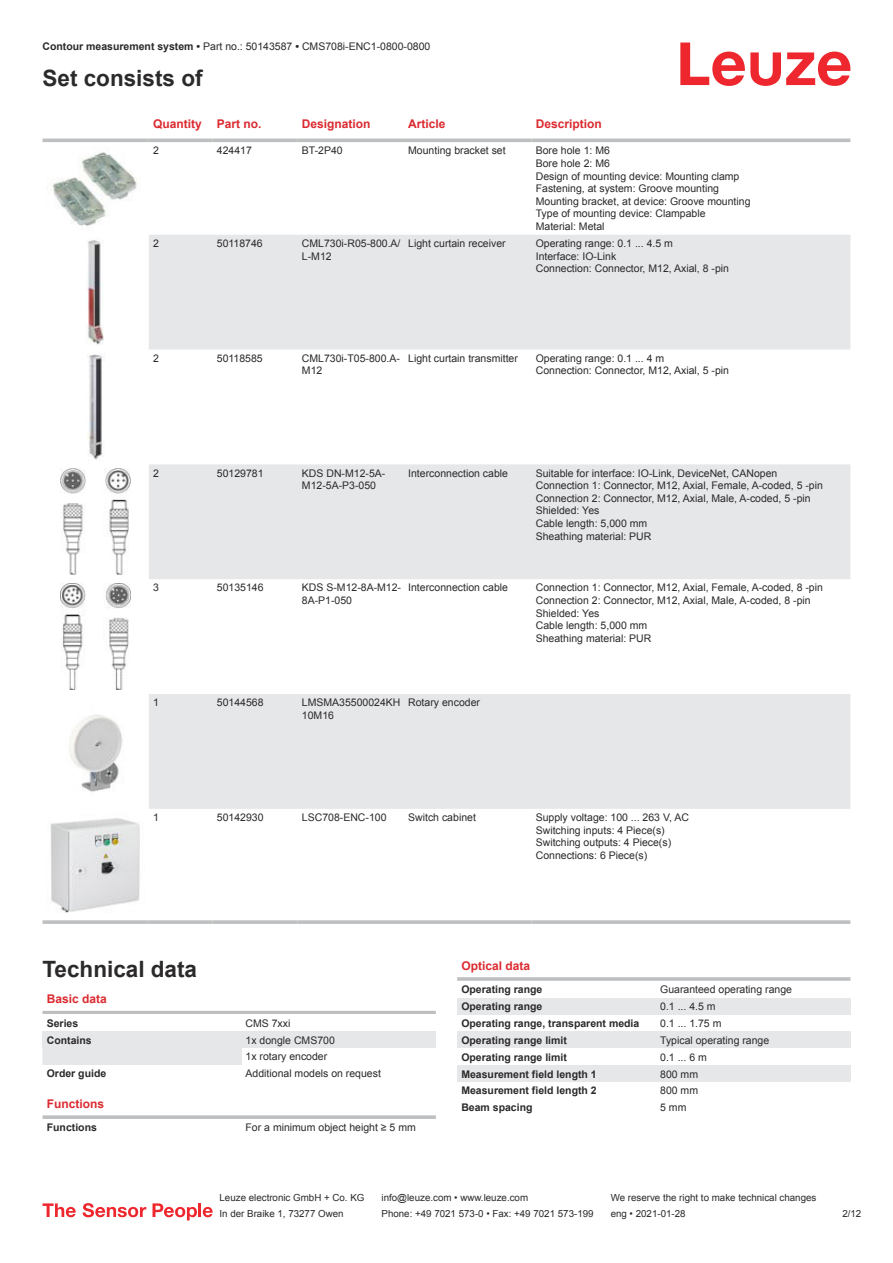
<style>
.page{position:relative;width:893px;height:1263px;background:#fff}
.page>*{position:absolute;margin:0;border:0;box-sizing:border-box;transform-origin:0 0}
.t1{font:700 22.5px "Arial";color:#2b292a}
.t2{font:700 12px "Arial";color:#db2a30}
.t3{font:10.5px/12.6px "Arial";color:#2b292a}
.t4{font:700 10.5px "Arial";color:#2b292a}
.t5{font:9.75px "Arial";color:#2b292a}
.s1{font-weight:700}
</style>
<div class="page">
<svg style="left:680px;top:43px;width:170px;height:43px"></svg>
<svg style="left:149px;top:235px;width:701px;height:574px;fill:#e6e7e9"></svg>
<hr style="left:43px;top:139px;width:106px;height:3px;background:#bdbfc1">
<hr style="left:149px;top:139px;width:64px;height:3px;background:#bdbfc1">
<hr style="left:213px;top:139px;width:85px;height:3px;background:#bdbfc1">
<hr style="left:298px;top:139px;width:106px;height:3px;background:#bdbfc1">
<hr style="left:404px;top:139px;width:128px;height:3px;background:#bdbfc1">
<hr style="left:532px;top:139px;width:318px;height:3px;background:#bdbfc1">
<svg style="left:43px;top:920px;width:106px;height:4px"></svg>
<svg style="left:149px;top:920px;width:64px;height:4px"></svg>
<svg style="left:213px;top:920px;width:85px;height:4px"></svg>
<svg style="left:298px;top:920px;width:106px;height:4px"></svg>
<svg style="left:404px;top:920px;width:128px;height:4px"></svg>
<svg style="left:532px;top:920px;width:318px;height:4px"></svg>
<img style="left:50px;top:152px;width:88px;height:74px">
<img style="left:86px;top:240px;width:18px;height:105px">
<img style="left:87px;top:354px;width:16px;height:106px">
<img style="left:61px;top:469px;width:70px;height:106px">
<img style="left:61px;top:583px;width:70px;height:107px">
<img style="left:69px;top:715px;width:54px;height:77px">
<img style="left:50px;top:818px;width:90px;height:95px">
<div style="left:43px;top:1048px;width:199px;height:17px;background:#e6e7e9"></div>
<hr style="left:43px;top:1011px;width:393px;height:3px;background:#bdbfc1">
<div style="left:43px;top:1031px;width:199px;height:17px;background:#e6e7e9"></div>
<div style="left:242px;top:1031px;width:194px;height:17px;background:#e6e7e9"></div>
<svg style="left:43px;top:1115px;width:393px;height:4px;background:#c3c5c7"></svg>
<hr style="left:457px;top:977px;width:393px;height:4px;background:#c7c9ca">
<div style="left:457px;top:998px;width:200px;height:16px;background:#e6e7e9"></div>
<div style="left:657px;top:998px;width:193px;height:16px;background:#e6e7e9"></div>
<div style="left:457px;top:1031px;width:200px;height:17px;background:#e6e7e9"></div>
<div style="left:657px;top:1031px;width:193px;height:17px;background:#e6e7e9"></div>
<div style="left:457px;top:1065px;width:200px;height:17px;background:#e6e7e9"></div>
<div style="left:657px;top:1065px;width:193px;height:17px;background:#e6e7e9"></div>
<svg style="left:43px;top:1203px;width:33px;height:14px"></svg>
<svg style="left:83px;top:1203px;width:63px;height:14px"></svg>
<svg style="left:153px;top:1203px;width:44px;height:17px"></svg>
<hr style="left:198px;top:1203px;width:3px;height:14px;background:#ed272d">
<svg style="left:203px;top:1207px;width:10px;height:10px"></svg>
<p class="t3" style="left:43px;top:41px;width:389px"><span class="s1">Contour measurement system •</span> Part no.: 50143587 <span class="s1">•</span> CMS708i-ENC1-0800-0800</p>
<h1 class="t1" style="left:43px;top:70px;width:162px">Set consists of</h1>
<p class="t2" style="left:153px;top:119px;width:50px">Quantity</p>
<p class="t2" style="left:217px;top:119px;width:46px">Part no.</p>
<p class="t2" style="left:302px;top:119px;width:70px">Designation</p>
<p class="t2" style="left:408px;top:119px;width:39px">Article</p>
<p class="t2" style="left:536px;top:119px;width:68px">Description</p>
<p class="t3" style="left:153px;top:145px;width:7px">2</p>
<p class="t3" style="left:217px;top:145px;width:37px">424417</p>
<p class="t3" style="left:302px;top:145px;width:42px">BT-2P40</p>
<p class="t3" style="left:408px;top:145px;width:99px">Mounting bracket set</p>
<p class="t3" style="left:536px;top:145px;width:216px">Bore hole 1: M6<br>Bore hole 2: M6<br>Design of mounting device: Mounting clamp<br>Fastening, at system: Groove mounting<br>Mounting bracket, at device: Groove mounting<br>Type of mounting device: Clampable<br>Material: Metal</p>
<p class="t3" style="left:153px;top:238px;width:7px">2</p>
<p class="t3" style="left:217px;top:238px;width:47px">50118746</p>
<p class="t3" style="left:302px;top:238px;width:100px">CML730i-R05-800.A/<br>L-M12</p>
<p class="t3" style="left:408px;top:238px;width:99px">Light curtain receiver</p>
<p class="t3" style="left:536px;top:238px;width:195px">Operating range: 0.1 ... 4.5 m<br>Interface: IO-Link<br>Connection: Connector, M12, Axial, 8 -pin</p>
<p class="t3" style="left:153px;top:353px;width:7px">2</p>
<p class="t3" style="left:217px;top:353px;width:47px">50118585</p>
<p class="t3" style="left:302px;top:353px;width:100px">CML730i-T05-800.A-<br>M12</p>
<p class="t3" style="left:408px;top:353px;width:111px">Light curtain transmitter</p>
<p class="t3" style="left:536px;top:353px;width:195px">Operating range: 0.1 ... 4 m<br>Connection: Connector, M12, Axial, 5 -pin</p>
<p class="t3" style="left:153px;top:467px;width:7px">2</p>
<p class="t3" style="left:217px;top:467px;width:48px">50129781</p>
<p class="t3" style="left:302px;top:467px;width:85px">KDS DN-M12-5A-<br>M12-5A-P3-050</p>
<p class="t3" style="left:408px;top:467px;width:101px">Interconnection cable</p>
<p class="t3" style="left:536px;top:467px;width:289px">Suitable for interface: IO-Link, DeviceNet, CANopen Connection 1: Connector, M12, Axial, Female, A-coded, 5 -pin Connection 2: Connector, M12, Axial, Male, A-coded, 5 -pin Shielded: Yes<br>Cable length: 5,000 mm<br>Sheathing material: PUR</p>
<p class="t3" style="left:153px;top:582px;width:7px">3</p>
<p class="t3" style="left:217px;top:582px;width:48px">50135146</p>
<p class="t3" style="left:302px;top:582px;width:101px">KDS S-M12-8A-M12-<br>8A-P1-050</p>
<p class="t3" style="left:408px;top:582px;width:101px">Interconnection cable</p>
<p class="t3" style="left:536px;top:582px;width:289px">Connection 1: Connector, M12, Axial, Female, A-coded, 8 -pin Connection 2: Connector, M12, Axial, Male, A-coded, 8 -pin Shielded: Yes<br>Cable length: 5,000 mm<br>Sheathing material: PUR</p>
<p class="t3" style="left:153px;top:697px;width:7px">1</p>
<p class="t3" style="left:217px;top:697px;width:48px">50144568</p>
<p class="t3" style="left:302px;top:697px;width:100px">LMSMA35500024KH<br>10M16</p>
<p class="t3" style="left:408px;top:697px;width:73px">Rotary encoder</p>
<p class="t3" style="left:153px;top:812px;width:7px">1</p>
<p class="t3" style="left:217px;top:812px;width:48px">50142930</p>
<p class="t3" style="left:302px;top:812px;width:86px">LSC708-ENC-100</p>
<p class="t3" style="left:408px;top:812px;width:69px">Switch cabinet</p>
<p class="t3" style="left:536px;top:812px;width:155px">Supply voltage: 100 ... 263 V, AC<br>Switching inputs: 4 Piece(s)<br>Switching outputs: 4 Piece(s)<br>Connections: 6 Piece(s)</p>
<h1 class="t1" style="left:43px;top:960px;width:156px">Technical data</h1>
<p class="t2" style="left:47px;top:994px;width:62px">Basic data</p>
<p class="t4" style="left:47px;top:1019px;width:33px">Series</p>
<p class="t3" style="left:246px;top:1017px;width:46px">CMS 7xxi</p>
<p class="t4" style="left:47px;top:1036px;width:46px">Contains</p>
<p class="t3" style="left:246px;top:1032px;width:91px;line-height:17px">1x dongle CMS700<br>1x rotary encoder</p>
<p class="t4" style="left:47px;top:1070px;width:61px">Order guide</p>
<p class="t3" style="left:246px;top:1068px;width:137px">Additional models on request</p>
<p class="t2" style="left:47px;top:1099px;width:59px">Functions</p>
<p class="t4" style="left:47px;top:1123px;width:52px">Functions</p>
<p class="t3" style="left:246px;top:1121px;width:172px">For a minimum object height ≥ 5 mm</p>
<p class="t2" style="left:461px;top:961px;width:70px">Optical data</p>
<p class="t4" style="left:461px;top:985px;width:83px">Operating range</p>
<p class="t3" style="left:660px;top:984px;width:133px">Guaranteed operating range</p>
<p class="t4" style="left:461px;top:1002px;width:83px">Operating range</p>
<p class="t3" style="left:660px;top:1001px;width:57px">0.1 ... 4.5 m</p>
<p class="t4" style="left:461px;top:1019px;width:179px">Operating range, transparent media</p>
<p class="t3" style="left:660px;top:1018px;width:63px">0.1 ... 1.75 m</p>
<p class="t4" style="left:461px;top:1036px;width:107px">Operating range limit</p>
<p class="t3" style="left:660px;top:1035px;width:111px">Typical operating range</p>
<p class="t4" style="left:461px;top:1053px;width:107px">Operating range limit</p>
<p class="t3" style="left:660px;top:1051px;width:48px">0.1 ... 6 m</p>
<p class="t4" style="left:461px;top:1070px;width:137px">Measurement field length 1</p>
<p class="t3" style="left:660px;top:1068px;width:39px">800 mm</p>
<p class="t4" style="left:461px;top:1087px;width:137px">Measurement field length 2</p>
<p class="t3" style="left:660px;top:1085px;width:39px">800 mm</p>
<p class="t4" style="left:461px;top:1104px;width:73px">Beam spacing</p>
<p class="t3" style="left:660px;top:1102px;width:28px">5 mm</p>
<p class="t5" style="left:220px;top:1194px;width:146px">Leuze electronic GmbH + Co. KG</p>
<p class="t5" style="left:381px;top:1194px;width:148px">info@leuze.com • www.leuze.com</p>
<p class="t5" style="left:611px;top:1194px;width:207px">We reserve the right to make technical changes</p>
<p class="t5" style="left:220px;top:1210px;width:126px">In der Braike 1, 73277 Owen</p>
<p class="t5" style="left:381px;top:1210px;width:214px">Phone: +49 7021 573-0 • Fax: +49 7021 573-199</p>
<p class="t5" style="left:611px;top:1210px;width:76px">eng • 2021-01-28</p>
<p class="t5" style="left:842px;top:1210px;width:20px">2 /12</p>
</div>
